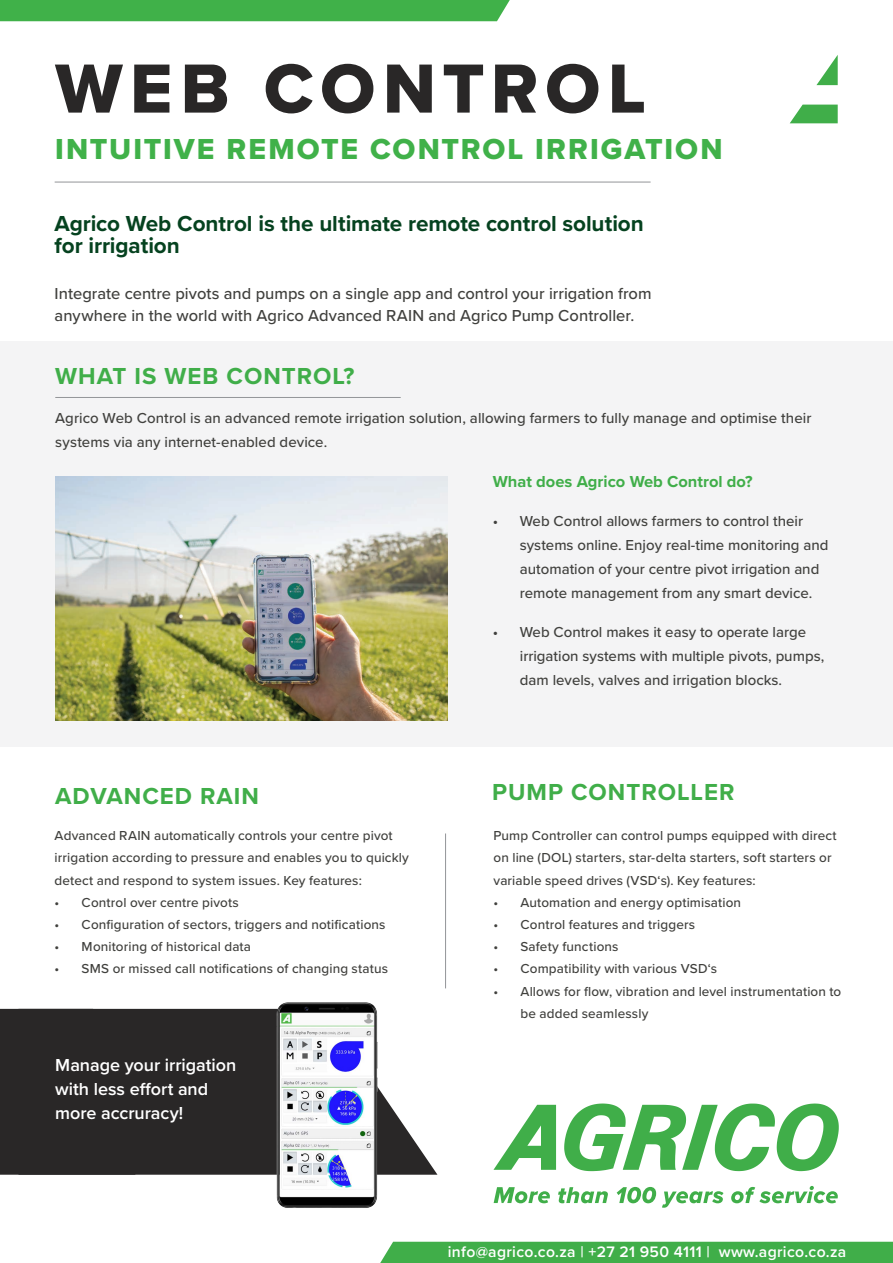
<style>
.page{position:relative;width:893px;height:1263px;background:#fff}
.page>*{position:absolute;margin:0;border:0;box-sizing:border-box;transform-origin:0 0}
.Pull_Text{font:72px "Proxima Nova Extrabld";letter-spacing:.1em;color:#292727}
.Pull_Text-2{font:30px "Proxima Nova Extrabld";letter-spacing:.07em;color:#40b149}
.Body_Text_-_Align_Le{font:700 24px "Proxima Nova";letter-spacing:.04em;color:#40ae49}
.Pull_Text-3{font:700 22.5px/22.5px "Proxima Nova";letter-spacing:-.005em;color:#05421f}
.Pull_Text-4{font:600 18px/24px "Proxima Nova";letter-spacing:-.005em;color:#fff}
.Pull_Text-5{font:500 16.5px/22.5px "Proxima Nova";color:#40403d}
.Body_Text_-_Align_Le-2{font:700 16.5px "Proxima Nova";color:#40ae49}
.t1{font:600 15.75px "Proxima Nova";letter-spacing:.02em;color:#fff}
.Body_Text_-_Align_Le-3{font:500 15px/24px "Proxima Nova";color:#40403d}
.Pull_Text-6{font:500 13.5px/22.2px "Proxima Nova";letter-spacing:.01em;color:#40403d}
</style>
<div class="page">
<div style="left:0;top:342px;width:893px;height:405px;background:#f4f4f5"></div>
<div style="left:0;top:0;width:510px;height:21px;background:#40b149"></div>
<div style="left:380px;top:1242px;width:513px;height:21px;background:#40ae49"></div>
<img style="left:55px;top:477px;width:392px;height:243px">
<hr style="left:55px;top:182px;width:596px;height:1px;background:#939598">
<hr style="left:55px;top:397px;width:346px;height:1px;background:#939598">
<svg style="left:816px;top:55px;width:22px;height:30px"></svg>
<svg style="left:790px;top:105px;width:48px;height:18px"></svg>
<hr style="left:445px;top:833px;width:1px;height:155px;background:#939598">
<svg style="left:135px;top:1009px;width:302px;height:166px;fill:#292727"></svg>
<img style="left:275px;top:1002px;width:105px;height:206px">
<div style="left:0;top:1009px;width:135px;height:166px;background:#292727"></div>
<svg style="left:494px;top:1187px;width:56px;height:16px"></svg>
<svg style="left:558px;top:1187px;width:50px;height:16px"></svg>
<svg style="left:617px;top:1187px;width:39px;height:16px"></svg>
<svg style="left:662px;top:1191px;width:61px;height:17px"></svg>
<svg style="left:731px;top:1186px;width:107px;height:17px"></svg>
<svg style="left:564px;top:1103px;width:275px;height:68px"></svg>
<svg style="left:493px;top:1105px;width:63px;height:65px"></svg>
<p class="Pull_Text" style="left:55px;top:35px;width:592px">WEB CONTROL</p>
<p class="Pull_Text-2" style="left:55px;top:127px;width:669px">INTUITIVE REMOTE CONTROL IRRIGATION</p>
<p class="Pull_Text-3" style="left:55px;top:212px;width:591px">Agrico Web Control is the ultimate remote control solution for irrigation</p>
<p class="Pull_Text-5" style="left:55px;top:281px;width:598px">Integrate centre pivots and pumps on a single app and control your irrigation from anywhere in the world with Agrico Advanced RAIN and Agrico Pump Controller.</p>
<p class="Body_Text_-_Align_Le" style="left:55px;top:359px;width:301px">WHAT IS WEB CONTROL?</p>
<p class="Body_Text_-_Align_Le-3" style="left:55px;top:406px;width:758px">Agrico Web Control is an advanced remote irrigation solution, allowing farmers to fully manage and optimise their systems via any internet-enabled device.</p>
<p class="Body_Text_-_Align_Le" style="left:55px;top:778px;width:205px">ADVANCED RAIN</p>
<p class="Pull_Text-6" style="left:55px;top:824px;width:356px">Advanced RAIN automatically controls your centre pivot irrigation according to pressure and enables you to quickly detect and respond to system issues. Key features:</p>
<p class="Pull_Text-6" style="left:55px;top:891px;width:186px">• Control over centre pivots</p>
<p class="Pull_Text-6" style="left:55px;top:913px;width:332px">• Configuration of sectors, triggers and notifications</p>
<p class="Pull_Text-6" style="left:55px;top:935px;width:198px">• Monitoring of historical data</p>
<p class="Pull_Text-6" style="left:55px;top:957px;width:335px">• SMS or missed call notifications of changing status</p>
<p class="Pull_Text-4" style="left:55px;top:1052px;width:182px">Manage your irrigation with less effort and more accruracy!</p>
<p class="Body_Text_-_Align_Le-2" style="left:493px;top:469px;width:261px">What does Agrico Web Control do?</p>
<p class="Body_Text_-_Align_Le-3" style="left:520px;top:508px;width:310px;text-indent:-27px">• Web Control allows farmers to control their systems online. Enjoy real-time monitoring and automation of your centre pivot irrigation and remote management from any smart device.</p>
<p class="Body_Text_-_Align_Le-3" style="left:520px;top:619px;width:306px;text-indent:-27px">• Web Control makes it easy to operate large irrigation systems with multiple pivots, pumps, dam levels, valves and irrigation blocks.</p>
<p class="Body_Text_-_Align_Le" style="left:492px;top:774px;width:244px">PUMP CONTROLLER</p>
<p class="Pull_Text-6" style="left:493px;top:824px;width:345px">Pump Controller can control pumps equipped with direct on line (DOL) starters, star-delta starters, soft starters or variable speed drives (VSD‘s). Key features:</p>
<p class="Pull_Text-6" style="left:493px;top:891px;width:249px">• Automation and energy optimisation</p>
<p class="Pull_Text-6" style="left:493px;top:913px;width:203px">• Control features and triggers</p>
<p class="Pull_Text-6" style="left:493px;top:935px;width:127px">• Safety functions</p>
<p class="Pull_Text-6" style="left:493px;top:957px;width:225px">• Compatibility with various VSD‘s</p>
<p class="Pull_Text-6" style="left:520px;top:979px;width:322px;text-indent:-27px">• Allows for flow, vibration and level instrumentation to be added seamlessly</p>
<p class="t1" style="left:448px;top:1240px;width:400px">info@agrico.co.za | +27 21 950 4111 | www.agrico.co.za</p>
</div>
